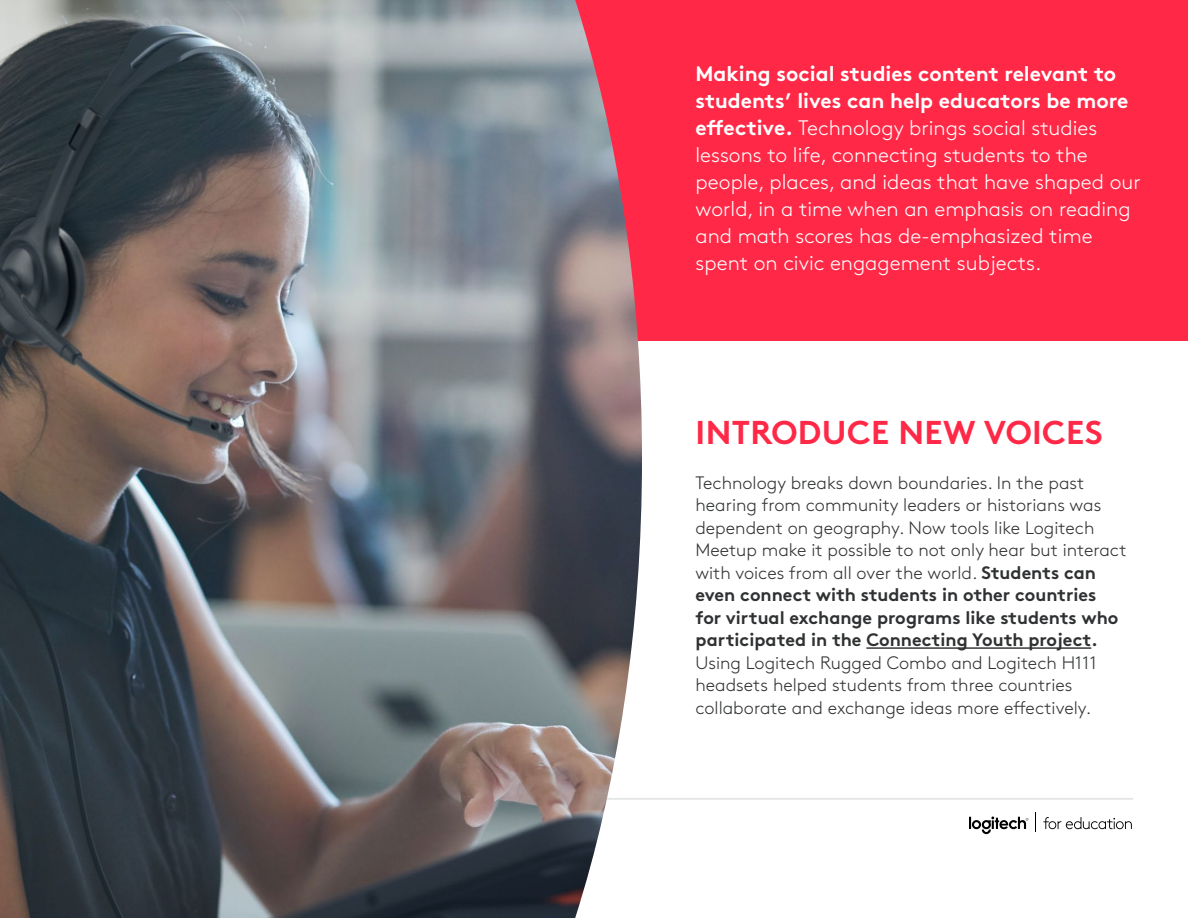
<style>
.page{position:relative;width:1188px;height:918px;background:#fff}
.page>*{position:absolute;margin:0;border:0;box-sizing:border-box;transform-origin:0 0}
.t1{font:700 33px "Brown Pro";letter-spacing:.01em;color:#ff2947}
.t2{font:300 21px/27px "Brown Pro";color:#fff}
.Paragraph_Style_1{font:300 18px/22.5px "Brown Pro";color:#2f3132}
.s1{font-weight:700}
</style>
<div class="page">
<div style="left:552px;top:0;width:636px;height:340px;background:#ff2947"></div>
<hr style="left:578px;top:798px;width:555px;height:2px;background:#c3c6c8">
<img style="left:0;top:0;width:642px;height:918px">
<svg style="left:969px;top:817px;width:60px;height:17px"></svg>
<svg style="left:1043px;top:817px;width:89px;height:12px"></svg>
<svg style="left:1035px;top:812px;width:1px;height:20px"></svg>
<hr style="left:866px;top:647px;width:225px;height:2px;background:#2f3132">
<p class="t2" style="left:695px;top:58px;width:447px"><span class="s1">Making social studies content relevant to students’ lives can help educators be more effective.</span> Technology brings social studies lessons to life, connecting students to the people, places, and ideas that have shaped our world, in a time when an emphasis on reading and math scores has de-emphasized time spent on civic engagement subjects.</p>
<p class="t1" style="left:696px;top:405px;width:409px">INTRODUCE NEW VOICES</p>
<p class="Paragraph_Style_1" style="left:695px;top:470px;width:433px">Technology breaks down boundaries. In the past hearing from community leaders or historians was dependent on geography. Now tools like Logitech Meetup make it possible to not only hear but interact with voices from all over the world. <span class="s1">Students can even connect with students in other countries for virtual exchange programs like students who participated in the Connecting Youth project.<br></span>Using Logitech Rugged Combo and Logitech H111 headsets helped students from three countries collaborate and exchange ideas more effectively.</p>
</div>
